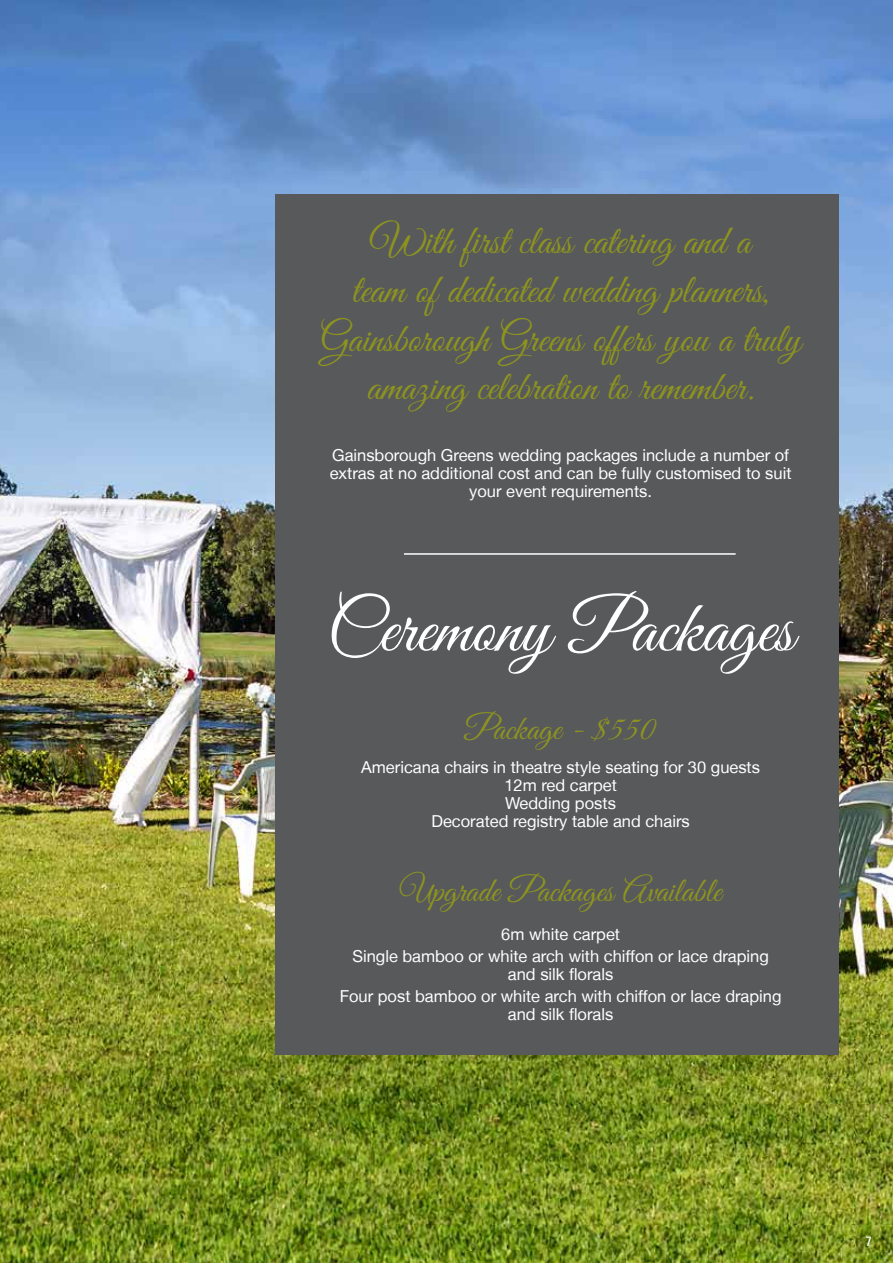
<style>
.page{position:relative;width:893px;height:1263px;background:#fff}
.page>*{position:absolute;margin:0;border:0;box-sizing:border-box;transform-origin:0 0}
.t1{font:73.5px "Great Vibes";color:#fff}
.t2{font:40.5px/48.6px "Great Vibes";color:#8d941e;text-align:center}
.t3{font:34.5px "Great Vibes";color:#8d941e}
.t4{font:16.5px/18px "Helvetica Neue LT";color:#fff;text-align:center}
.t5{font:condensed 13.5px "Univers LT Std";color:#fff}
</style>
<div class="page">
<img style="left:0;top:0;width:893px;height:1263px">
<div style="left:276px;top:194px;width:563px;height:861px;background:#58595b"></div>
<hr style="left:404px;top:553px;width:332px;height:2px;background:#fff">
<h2 class="t2" style="left:320px;top:220px;width:482px">With first class catering and a<br>team of dedicated wedding planners, Gainsborough Greens offers you a truly amazing celebration to remember.</h2>
<p class="t4" style="left:330px;top:446px;width:463px">Gainsborough Greens wedding packages include a number of extras at no additional cost and can be fully customised to suit your event requirements.</p>
<h1 class="t1" style="left:327px;top:588px;width:468px">Ceremony Packages</h1>
<h3 class="t3" style="left:465px;top:710px;width:193px">Package - $550</h3>
<p class="t4" style="left:361px;top:758px;width:400px">Americana chairs in theatre style seating for 30 guests<br>12m red carpet<br>Wedding posts<br>Decorated registry table and chairs</p>
<h3 class="t3" style="left:400px;top:872px;width:323px">Upgrade Packages Available</h3>
<p class="t4" style="left:352px;top:922px;width:418px;line-height:22.2px">6m white carpet<br>Single bamboo or white arch with chiffon or lace draping</p>
<p class="t4" style="left:340px;top:963px;width:443px;line-height:22.2px">and silk florals<br>Four post bamboo or white arch with chiffon or lace draping</p>
<p class="t4" style="left:508px;top:1005px;width:107px">and silk florals</p>
<p class="t5" style="left:866px;top:1232px;width:7px">7</p>
</div>
